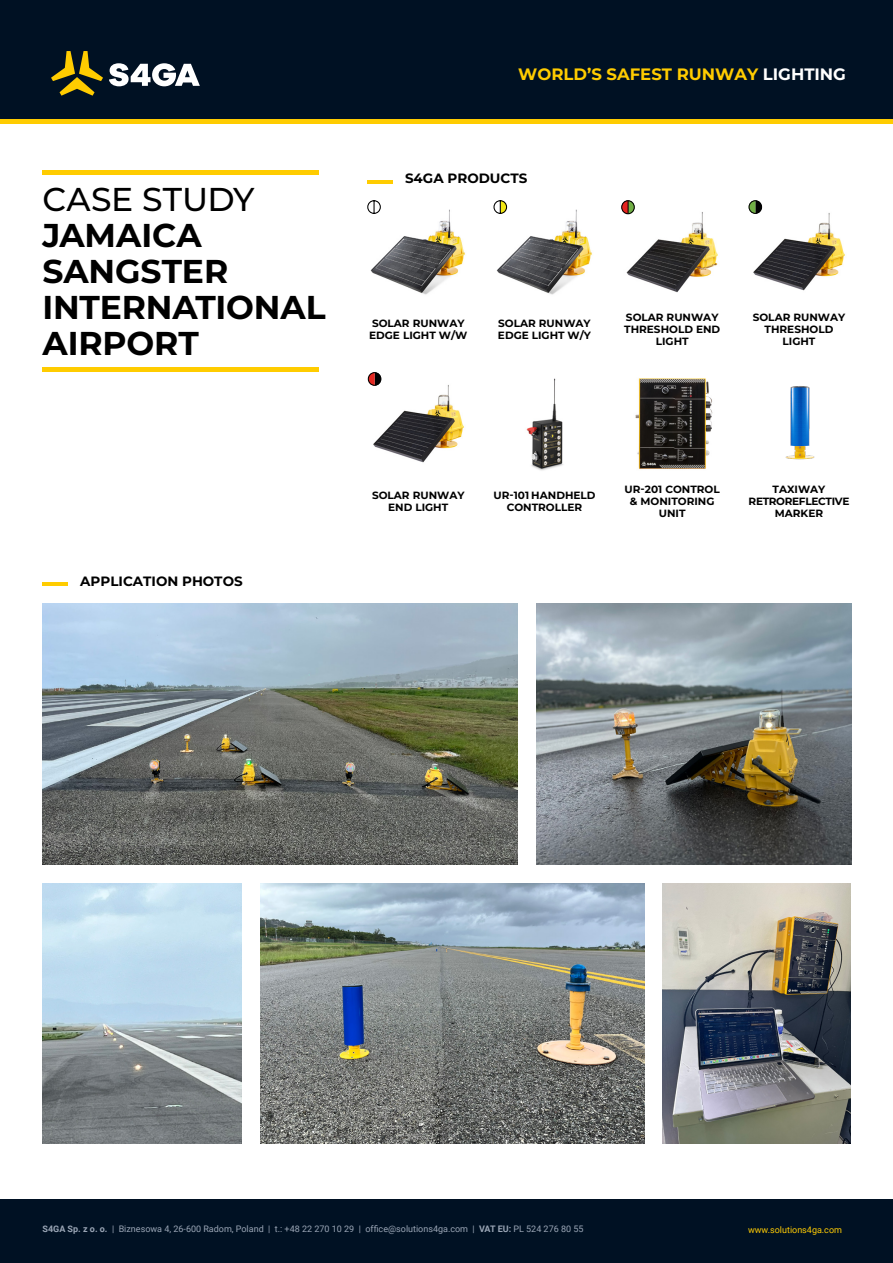
<style>
.page{position:relative;width:893px;height:1263px;background:#fff}
.page>*{position:absolute;margin:0;border:0;box-sizing:border-box;transform-origin:0 0}
.t1{font:100 33px/36px "Montserrat";letter-spacing:-.005em;color:#000}
.t2{font:500 33px "Montserrat";letter-spacing:-.01em;color:#000}
.t3{font:100 16.5px "Montserrat";color:#fc0}
.t4{font:100 13.5px "Montserrat";color:#000}
.t5{font:100 10.5px/12px "Montserrat";color:#000;text-align:center}
.t6{font:100 10.5px/12px "Montserrat";letter-spacing:-.03em;color:#000;text-align:center}
.t7{font:9px "Roboto";color:#9aa5b5}
.t8{font:9px "Roboto";color:#fecb04}
.s1{color:#fff}
.s2{font-weight:700}
</style>
<div class="page">
<div style="left:0;top:0;width:893px;height:119px;background:#001123"></div>
<svg style="left:109px;top:63px;width:91px;height:23px"></svg>
<svg style="left:51px;top:51px;width:52px;height:45px"></svg>
<hr style="left:0;top:119px;width:893px;height:4px;background:#fc0">
<div style="left:0;top:1199px;width:893px;height:64px;background:#001123"></div>
<hr style="left:43px;top:583px;width:25px;height:3px;background:#fc0">
<hr style="left:367px;top:180px;width:26px;height:3px;background:#fc0">
<img style="left:635px;top:378px;width:78px;height:91px">
<img style="left:526px;top:378px;width:37px;height:93px">
<img style="left:43px;top:603px;width:474px;height:262px">
<img style="left:536px;top:603px;width:315px;height:262px">
<img style="left:43px;top:884px;width:199px;height:260px">
<hr style="left:43px;top:170px;width:276px;height:4px;background:#fc0">
<hr style="left:43px;top:368px;width:276px;height:4px;background:#fc0">
<img style="left:626px;top:212px;width:92px;height:81px">
<div style="left:621px;top:200px;width:14px;height:14px;border:1px solid #000;border-radius:50%"></div>
<svg style="left:622px;top:200px;width:13px;height:14px"></svg>
<img style="left:662px;top:884px;width:188px;height:260px">
<img style="left:370px;top:209px;width:95px;height:86px">
<svg style="left:367px;top:200px;width:14px;height:14px"></svg>
<img style="left:785px;top:386px;width:30px;height:74px">
<img style="left:496px;top:209px;width:96px;height:86px">
<img style="left:260px;top:884px;width:384px;height:259px">
<svg style="left:493px;top:200px;width:15px;height:14px"></svg>
<img style="left:753px;top:206px;width:92px;height:85px">
<svg style="left:749px;top:201px;width:13px;height:13px"></svg>
<div style="left:748px;top:200px;width:14px;height:14px;border:1px solid #000;border-radius:50%"></div>
<img style="left:367px;top:377px;width:97px;height:86px">
<svg style="left:368px;top:372px;width:13px;height:14px"></svg>
<div style="left:368px;top:372px;width:13px;height:14px;border:1px solid #000;border-radius:50%"></div>
<h2 class="t3" style="left:518px;top:63px;width:329px">WORLD’S SAFEST RUNWAY <span class="s1">LIGHTING</span></h2>
<h1 class="t2" style="left:43px;top:176px;width:214px">CASE STUDY</h1>
<h1 class="t1" style="left:43px;top:216px;width:285px">JAMAICA<br>SANGSTER<br>INTERNATIONAL<br>AIRPORT</h1>
<p class="t4" style="left:405px;top:169px;width:124px">S4GA PRODUCTS</p>
<p class="t5" style="left:369px;top:317px;width:100px;text-align:left">SOLAR RUNWAY<br>EDGE LIGHT W/W</p>
<p class="t5" style="left:498px;top:317px;width:95px;text-align:left">SOLAR RUNWAY<br>EDGE LIGHT W/Y</p>
<p class="t5" style="left:753px;top:311px;width:94px">SOLAR RUNWAY<br>THRESHOLD<br>LIGHT</p>
<p class="t5" style="left:624px;top:311px;width:97px">SOLAR RUNWAY<br>THRESHOLD END<br>LIGHT</p>
<p class="t4" style="left:80px;top:572px;width:164px">APPLICATION PHOTOS</p>
<p class="t5" style="left:372px;top:489px;width:94px">SOLAR RUNWAY<br>END LIGHT</p>
<p class="t5" style="left:493px;top:489px;width:104px">UR-101 HANDHELD<br>CONTROLLER</p>
<p class="t5" style="left:625px;top:483px;width:97px">UR-201 CONTROL &amp; MONITORING<br>UNIT</p>
<p class="t6" style="left:749px;top:483px;width:102px">TAXIWAY<br>RETROREFLECTIVE<br>MARKER</p>
<p class="t7" style="left:43px;top:1222px;width:542px"><span class="s2">S4GA Sp. z o. o.</span> | Biznesowa 4, 26-600 Radom, Poland | t.: +48 22 270 10 29 | office@solutions4ga.com | <span class="s2">VAT EU:</span> PL 524 276 80 55</p>
<p class="t8" style="left:748px;top:1224px;width:95px">www.solutions4ga.com</p>
</div>
